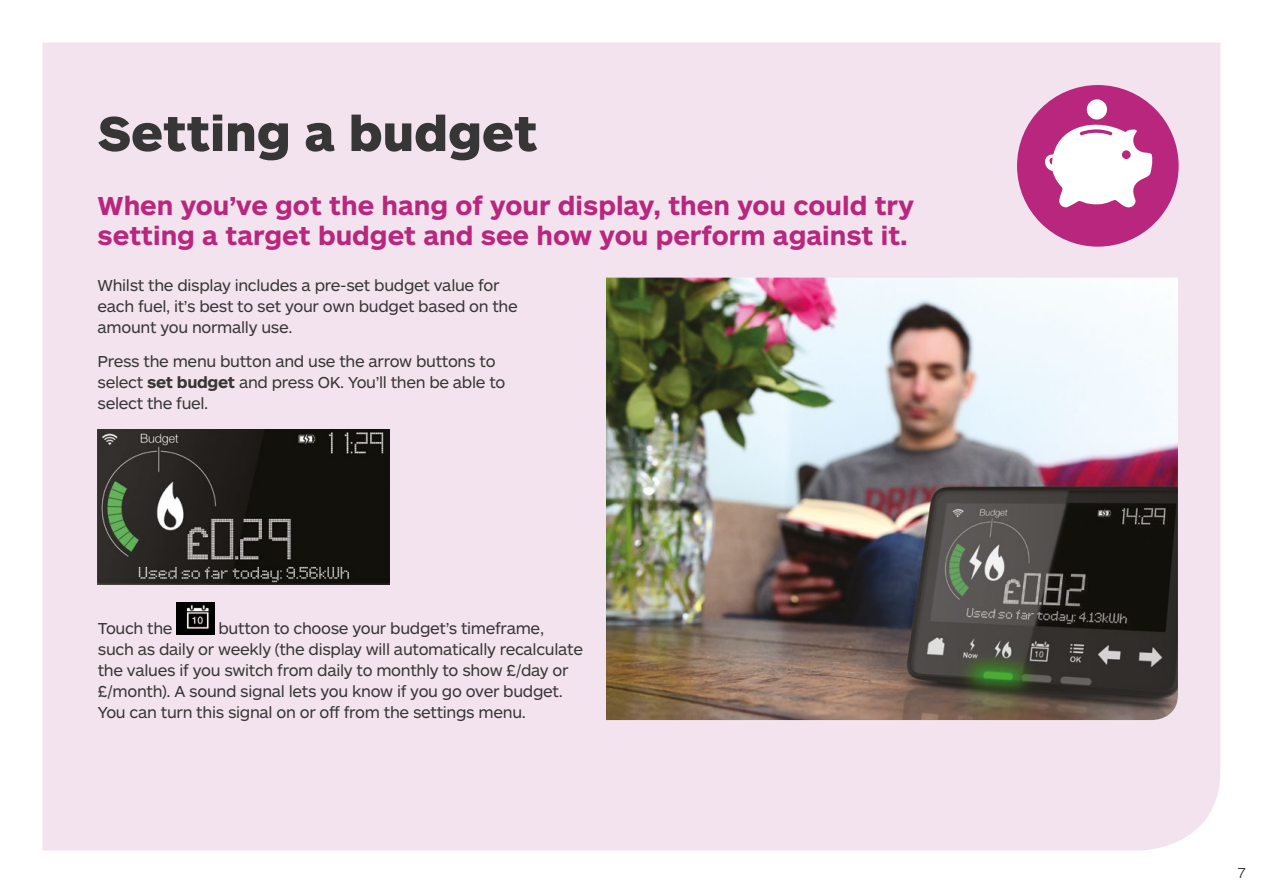
<style>
.page{position:relative;width:1263px;height:893px;background:#fff}
.page>*{position:absolute;margin:0;border:0;box-sizing:border-box;transform-origin:0 0}
.t1{font:900 51px "ARS Maquette Pro";color:#373636}
.t2{font:700 27px/30px "ARS Maquette Pro";color:#b8277d}
.t3{font:16.5px/21px "ARS Maquette Pro";letter-spacing:-.02em;color:#373636}
.t4{font:300 15px "ARS Maquette Pro";color:#373636}
.s1{font-weight:700}
</style>
<div class="page">
<div style="left:43px;top:43px;width:1177px;height:807px;background:#f3e3ee"></div>
<img style="left:176px;top:603px;width:39px;height:31px">
<img style="left:98px;top:429px;width:291px;height:155px">
<img style="left:606px;top:278px;width:572px;height:442px">
<svg style="left:1017px;top:85px;width:161px;height:162px"></svg>
<h1 class="t1" style="left:98px;top:100px;width:441px">Setting a budget</h1>
<h2 class="t2" style="left:98px;top:189px;width:818px">When you’ve got the hang of your display, then you could try setting a target budget and see how you perform against it.</h2>
<p class="t3" style="left:98px;top:274px;width:422px">Whilst the display includes a pre-set budget value for each fuel, it’s best to set your own budget based on the amount you normally use.</p>
<p class="t3" style="left:98px;top:350px;width:409px">Press the menu button and use the arrow buttons to select <span class="s1">set budget</span> and press OK. You’ll then be able to select the fuel.</p>
<p class="t3" style="left:98px;top:617px;width:487px;text-indent:121px">button to choose your budget’s timeframe, such as daily or weekly (the display will automatically recalculate the values if you switch from daily to monthly to show £/day or £/month). A sound signal lets you know if you go over budget.<br>You can turn this signal on or off from the settings menu.</p>
<p class="t3" style="left:98px;top:617px;width:76px">Touch the</p>
<p class="t4" style="left:1237px;top:863px;width:10px">7</p>
</div>
